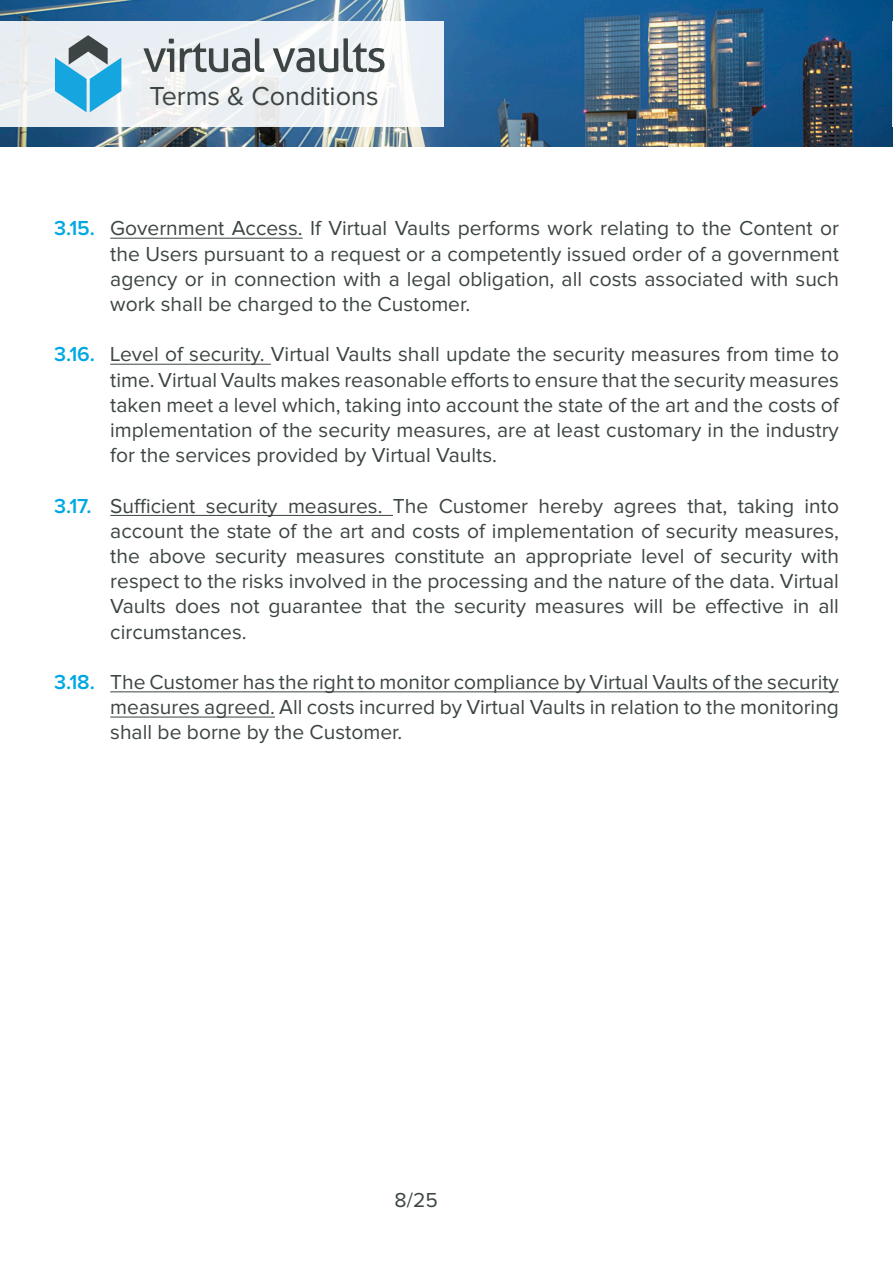
<style>
.page{position:relative;width:893px;height:1263px;background:#fff}
.page>*{position:absolute;margin:0;border:0;box-sizing:border-box;transform-origin:0 0}
.t1{font:27px "Proxima Nova";color:#3c4543}
.t2{font:21px/25.2px "Proxima Nova";color:#3c4543;text-align:justify}
.t3{font:600 21px "Proxima Nova";color:#00a8e1}
</style>
<div class="page">
<img style="left:0;top:0;width:893px;height:146px">
<svg style="left:0;top:21px;width:443px;height:106px;fill:#ebf0f4"></svg>
<svg style="left:143px;top:39px;width:31px;height:33px"></svg>
<svg style="left:180px;top:38px;width:84px;height:34px;background:#b0b7b9"></svg>
<svg style="left:273px;top:38px;width:112px;height:34px"></svg>
<svg style="left:55px;top:35px;width:66px;height:77px;background:#7cbbd4"></svg>
<hr style="left:110px;top:238px;width:193px;height:1px;background:#3c4543">
<hr style="left:110px;top:364px;width:161px;height:1px;background:#3c4543">
<hr style="left:110px;top:515px;width:283px;height:1px;background:#3c4543">
<hr style="left:110px;top:692px;width:729px;height:1px;background:#3c4543">
<hr style="left:110px;top:717px;width:165px;height:1px;background:#3c4543">
<hr style="left:892px;top:21px;width:1px;height:106px;background:#fff">
<p class="t1" style="left:149px;top:84px;width:231px">Terms &amp; Conditions</p>
<p class="t3" style="left:54px;top:219px;width:43px">3.15.</p>
<p class="t3" style="left:54px;top:345px;width:43px">3.16.</p>
<p class="t3" style="left:54px;top:496px;width:39px">3.17.</p>
<p class="t3" style="left:54px;top:672px;width:42px">3.18.</p>
<p class="t2" style="left:110px;top:217px;width:730px">Government Access. If Virtual Vaults performs work relating to the Content or the Users pursuant to a request or a competently issued order of a government agency or in connection with a legal obligation, all costs associated with such work shall be charged to the Customer.</p>
<p class="t2" style="left:110px;top:343px;width:730px">Level of security. Virtual Vaults shall update the security measures from time to time. Virtual Vaults makes reasonable efforts to ensure that the security measures taken meet a level which, taking into account the state of the art and the costs of implementation of the security measures, are at least customary in the industry for the services provided by Virtual Vaults.</p>
<p class="t2" style="left:110px;top:494px;width:730px">Sufficient security measures. The Customer hereby agrees that, taking into account the state of the art and costs of implementation of security measures, the above security measures constitute an appropriate level of security with respect to the risks involved in the processing and the nature of the data. Virtual Vaults does not guarantee that the security measures will be effective in all circumstances.</p>
<p class="t2" style="left:110px;top:670px;width:730px">The Customer has the right to monitor compliance by Virtual Vaults of the security measures agreed. All costs incurred by Virtual Vaults in relation to the monitoring shall be borne by the Customer.</p>
<p class="t2" style="left:395px;top:1188px;width:45px">8/25</p>
</div>
